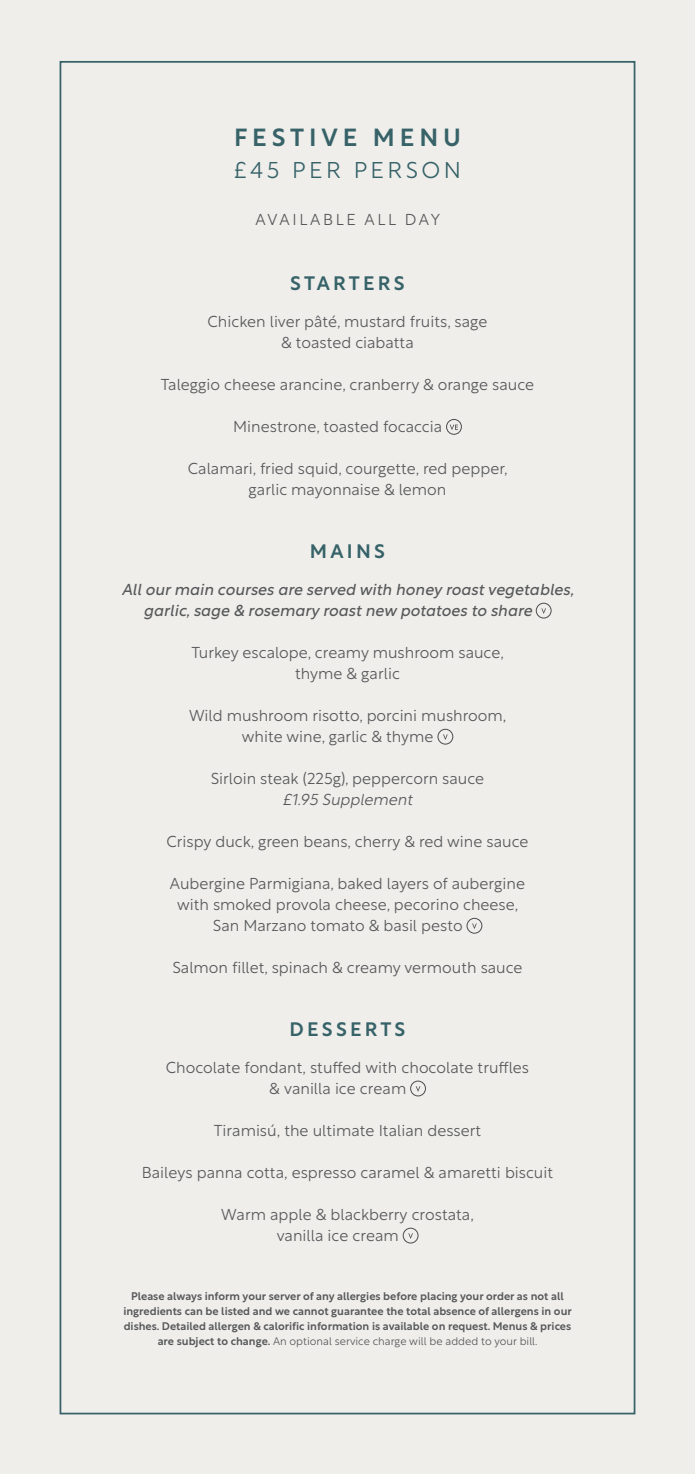
<style>
.page{position:relative;width:695px;height:1474px;background:#fff}
.page>*{position:absolute;margin:0;border:0;box-sizing:border-box;transform-origin:0 0}
.t1{font:500 24.5px "Rustica";letter-spacing:.2em;color:#366268}
.t2{font:300 22.75px "Rustica";letter-spacing:.15em;color:#366268}
.t3{font:500 19.25px "Rustica";letter-spacing:.17em;color:#366268}
.t4{font:300 15.75px "Rustica";color:#57585a}
.t5{font:italic 15.75px/21px "Rustica";color:#57585a}
.t6{font:300 15.75px "Rustica";letter-spacing:.17em;color:#57585a}
.t7{font:italic 300 15.75px "Rustica";color:#57585a}
.t8{font:500 10.85px/14.9px "Rustica";color:#57585a;text-align:center}
.s1{font-weight:300}
</style>
<div class="page">
<div style="left:0;top:0;width:694px;height:1473px;background:#efeeeb"></div>
<svg style="left:449px;top:424px;width:9px;height:6px"></svg>
<div style="left:446px;top:419px;width:15px;height:15px;border:1px solid #4b4c4d;border-radius:50%"></div>
<svg style="left:415px;top:1086px;width:5px;height:5px"></svg>
<div style="left:410px;top:1080px;width:15px;height:16px;border:1px solid #4b4c4d;border-radius:50%"></div>
<svg style="left:408px;top:1233px;width:5px;height:5px"></svg>
<div style="left:403px;top:1227px;width:15px;height:16px;border:1px solid #4b4c4d;border-radius:50%"></div>
<svg style="left:541px;top:608px;width:5px;height:6px"></svg>
<div style="left:536px;top:603px;width:15px;height:15px;border:1px solid #4b4c4d;border-radius:50%"></div>
<svg style="left:443px;top:734px;width:4px;height:6px"></svg>
<div style="left:437px;top:729px;width:16px;height:15px;border:1px solid #4b4c4d;border-radius:50%"></div>
<svg style="left:472px;top:923px;width:4px;height:6px"></svg>
<div style="left:466px;top:918px;width:16px;height:15px;border:1px solid #4b4c4d;border-radius:50%"></div>
<p class="t1" style="left:234px;top:116px;width:228px">FESTIVE MENU</p>
<p class="t2" style="left:234px;top:150px;width:228px">£45 PER PERSON</p>
<p class="t6" style="left:255px;top:206px;width:186px">AVAILABLE ALL DAY</p>
<p class="t3" style="left:290px;top:267px;width:116px">STARTERS</p>
<p class="t4" style="left:207px;top:308px;width:281px">Chicken liver pâté, mustard fruits, sage</p>
<p class="t4" style="left:281px;top:329px;width:134px">&amp; toasted ciabatta</p>
<p class="t4" style="left:161px;top:371px;width:375px">Taleggio cheese arancine, cranberry &amp; orange sauce</p>
<p class="t4" style="left:233px;top:413px;width:210px">Minestrone, toasted focaccia</p>
<p class="t4" style="left:188px;top:455px;width:321px">Calamari, fried squid, courgette, red pepper,</p>
<p class="t4" style="left:248px;top:476px;width:199px">garlic mayonnaise &amp; lemon</p>
<p class="t3" style="left:310px;top:534px;width:76px">MAINS</p>
<p class="t5" style="left:144px;top:577px;width:431px;text-indent:-22px">All our main courses are served with honey roast vegetables, garlic, sage &amp; rosemary roast new potatoes to share</p>
<p class="t4" style="left:191px;top:638px;width:314px">Turkey escalope, creamy mushroom sauce,</p>
<p class="t4" style="left:295px;top:659px;width:106px">thyme &amp; garlic</p>
<p class="t4" style="left:189px;top:701px;width:319px">Wild mushroom risotto, porcini mushroom,</p>
<p class="t4" style="left:242px;top:722px;width:193px">white wine, garlic &amp; thyme</p>
<p class="t4" style="left:211px;top:764px;width:275px">Sirloin steak (225g), peppercorn sauce</p>
<p class="t7" style="left:282px;top:785px;width:131px">£1.95 Supplement</p>
<p class="t4" style="left:166px;top:827px;width:363px">Crispy duck, green beans, cherry &amp; red wine sauce</p>
<p class="t4" style="left:170px;top:869px;width:356px">Aubergine Parmigiana, baked layers of aubergine</p>
<p class="t4" style="left:177px;top:890px;width:342px">with smoked provola cheese, pecorino cheese,</p>
<p class="t4" style="left:213px;top:911px;width:251px">San Marzano tomato &amp; basil pesto</p>
<p class="t4" style="left:172px;top:953px;width:352px">Salmon fillet, spinach &amp; creamy vermouth sauce</p>
<p class="t3" style="left:289px;top:1012px;width:117px">DESSERTS</p>
<p class="t4" style="left:166px;top:1053px;width:365px">Chocolate fondant, stuffed with chocolate truffles</p>
<p class="t4" style="left:269px;top:1074px;width:138px">&amp; vanilla ice cream</p>
<p class="t4" style="left:214px;top:1116px;width:269px">Tiramisú, the ultimate Italian dessert</p>
<p class="t4" style="left:142px;top:1158px;width:413px">Baileys panna cotta, espresso caramel &amp; amaretti biscuit</p>
<p class="t4" style="left:221px;top:1200px;width:254px">Warm apple &amp; blackberry crostata,</p>
<p class="t4" style="left:276px;top:1221px;width:124px">vanilla ice cream</p>
<p class="t8" style="left:123px;top:1287px;width:450px">Please always inform your server of any allergies before placing your order as not all ingredients can be listed and we cannot guarantee the total absence of allergens in our dishes. Detailed allergen &amp; calorific information is available on request. Menus &amp; prices are subject to change. <span class="s1">An optional service charge will be added to your bill.</span></p>
</div>
